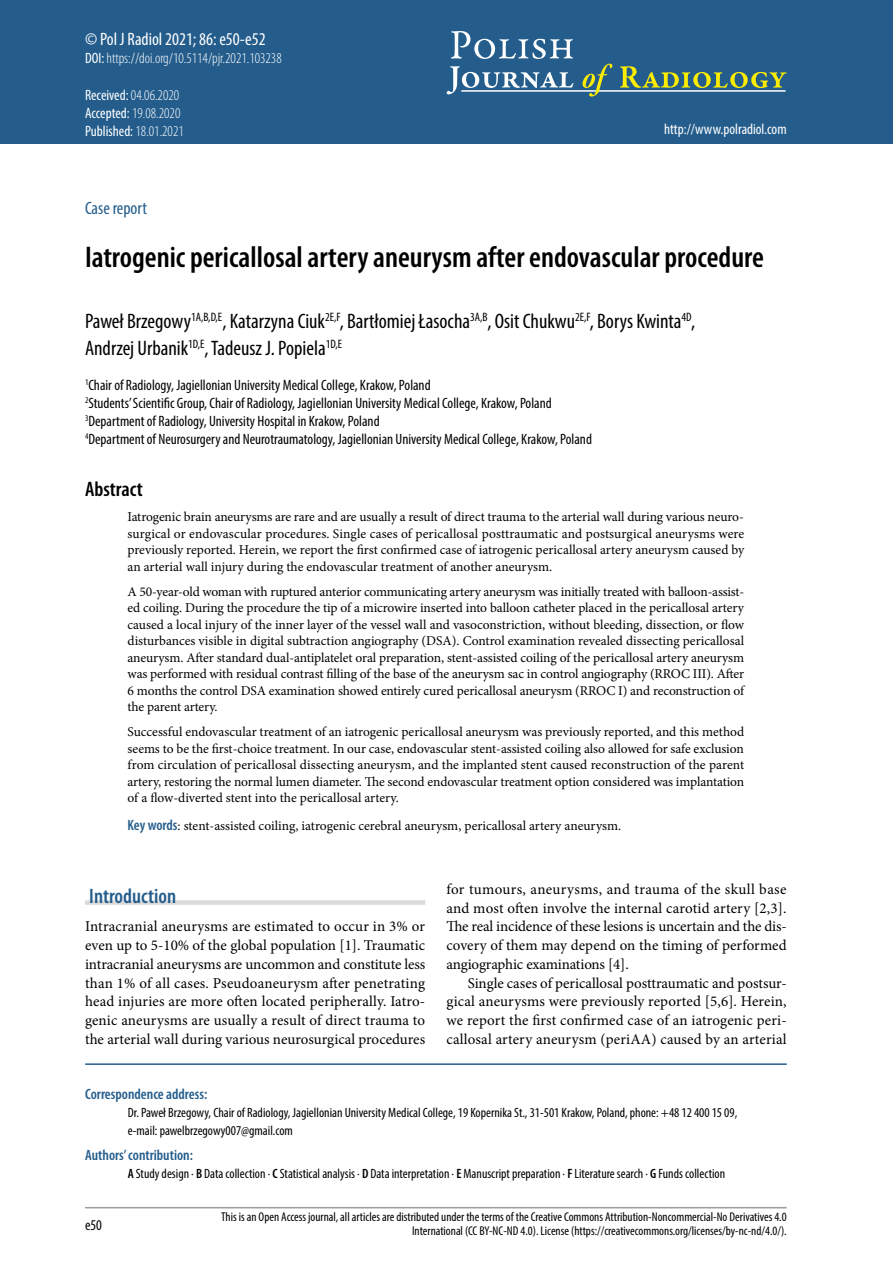
<style>
.page{position:relative;width:893px;height:1263px;background:#fff}
.page>*{position:absolute;margin:0;border:0;box-sizing:border-box;transform-origin:0 0}
.t1{font:600 condensed 30px "Myriad Pro";color:#000}
.t2{font:condensed 21px/27px "Myriad Pro";color:#000}
.t3{font:600 condensed 21px "Myriad Pro";color:#245d8c}
.t4{font:600 condensed 21px "Myriad Pro";color:#000}
.t5{font:condensed 18px "Myriad Pro";color:#fff}
.t6{font:condensed 18px "Myriad Pro";color:#245d8c}
.t7{font:15px/18.8px "Minion Pro";color:#000;text-align:justify}
.t8{font:condensed 15px/18px "Myriad Pro";color:#000}
.t9{font:300 condensed 15px/18px "Myriad Pro";color:#fff}
.t10{font:600 condensed 15px "Myriad Pro";color:#245d8c}
.t11{font:condensed 15px "Myriad Pro";color:#fff}
.t12{font:13.5px/16.5px "Minion Pro";letter-spacing:-.005em;color:#000;text-align:justify}
.t13{font:condensed 13.5px/18px "Myriad Pro";color:#000}
.t14{font:condensed 12.75px/14.2px "Myriad Pro";color:#000;text-align:right}
.s1{font-weight:400}
.s2{font-family:"Myriad Pro";font-weight:600;font-stretch:condensed;font-size:15px;color:#245d8c}
.s3{font-weight:600}
</style>
<div class="page">
<hr style="left:85px;top:1207px;width:702px;height:1px;background:#9d9d9c">
<div style="left:0;top:0;width:893px;height:144px;background:#245d8c"></div>
<svg style="left:451px;top:31px;width:122px;height:28px"></svg>
<svg style="left:446px;top:66px;width:127px;height:28px"></svg>
<hr style="left:461px;top:90px;width:324px;height:2px;background:#fff">
<svg style="left:582px;top:64px;width:30px;height:33px"></svg>
<svg style="left:620px;top:66px;width:167px;height:22px"></svg>
<hr style="left:85px;top:1063px;width:702px;height:2px;background:#245d8c">
<div style="left:85px;top:900px;width:340px;height:5px;background:#dadada"></div>
<h3 class="t5" style="left:85px;top:28px;width:182px">© Pol J Radiol 2021; 86: e50-e52</h3>
<p class="t9" style="left:85px;top:48px;width:198px"><span class="s1">DOI:</span> https://doi.org/10.5114/pjr.2021.103238</p>
<p class="t9" style="left:85px;top:86px;width:100px"><span class="s1">Received:</span> 04.06.2020<br><span class="s1">Accepted:</span> 19.08.2020<br><span class="s1">Published:</span> 18.01.2021</p>
<p class="t11" style="left:664px;top:120px;width:124px">http://www.polradiol.com</p>
<h3 class="t6" style="left:85px;top:197px;width:63px">Case report</h3>
<h1 class="t1" style="left:85px;top:238px;width:680px">Iatrogenic pericallosal artery aneurysm after endovascular procedure</h1>
<h2 class="t2" style="left:85px;top:307px;width:612px">Paweł Brzegowy<sup>1A,B,D,E</sup>, Katarzyna Ciuk<sup>2E,F</sup>, Bartłomiej Łasocha<sup>3A,B</sup>, Osit Chukwu<sup>2E,F</sup>, Borys Kwinta<sup>4D</sup>,<br>Andrzej Urbanik<sup>1D,E</sup>, Tadeusz J. Popiela<sup>1D,E</sup></h2>
<p class="t8" style="left:85px;top:375px;width:508px"><sup>1</sup>Chair of Radiology, Jagiellonian University Medical College, Krakow, Poland<br><sup>2</sup>Students’ Scientific Group, Chair of Radiology, Jagiellonian University Medical College, Krakow, Poland <sup>3</sup>Department of Radiology, University Hospital in Krakow, Poland<br><sup>4</sup>Department of Neurosurgery and Neurotraumatology, Jagiellonian University Medical College, Krakow, Poland</p>
<h2 class="t4" style="left:85px;top:476px;width:59px">Abstract</h2>
<p class="t12" style="left:128px;top:509px;width:618px">Iatrogenic brain aneurysms are rare and are usually a result of direct trauma to the arterial wall during various neuro&shy;surgical or endovascular procedures. Single cases of pericallosal posttraumatic and postsurgical aneurysms were previously reported. Herein, we report the first confirmed case of iatrogenic pericallosal artery aneurysm caused by an arterial wall injury during the endovascular treatment of another aneurysm.</p>
<p class="t12" style="left:128px;top:583px;width:618px">A 50-year-old woman with ruptured anterior communicating artery aneurysm was initially treated with balloon-assist&shy;ed coiling. During the procedure the tip of a microwire inserted into balloon catheter placed in the pericallosal artery caused a local injury of the inner layer of the vessel wall and vasoconstriction, without bleeding, dissection, or flow disturbances visible in digital subtraction angiography (DSA). Control examination revealed dissecting pericallosal aneurysm. After standard dual-antiplatelet oral preparation, stent-assisted coiling of the pericallosal artery aneurysm was performed with residual contrast filling of the base of the aneurysm sac in control angiography (RROC III). After 6 months the control DSA examination showed entirely cured pericallosal aneurysm (RROC I) and reconstruction of the parent artery.</p>
<p class="t12" style="left:128px;top:724px;width:618px">Successful endovascular treatment of an iatrogenic pericallosal aneurysm was previously reported, and this method seems to be the first-choice treatment. In our case, endovascular stent-assisted coiling also allowed for safe exclusion from circulation of pericallosal dissecting aneurysm, and the implanted stent caused reconstruction of the parent artery, restoring the normal lumen diameter. The second endovascular treatment option considered was implantation of a flow-diverted stent into the pericallosal artery.</p>
<p class="t12" style="left:128px;top:817px;width:495px"><span class="s2">Key words</span>: stent-assisted coiling, iatrogenic cerebral aneurysm, pericallosal artery aneurysm.</p>
<h2 class="t3" style="left:89px;top:883px;width:88px">Introduction</h2>
<p class="t7" style="left:85px;top:917px;width:342px">Intracranial aneurysms are estimated to occur in 3% or even up to 5-10% of the global population [1]. Traumatic intracranial aneurysms are uncommon and constitute less than 1% of all cases. Pseudoaneurysm after penetrating head injuries are more often located peripherally. Iatro&shy;genic aneurysms are usually a result of direct trauma to the arterial wall during various neurosurgical procedures</p>
<p class="t7" style="left:446px;top:880px;width:342px">for tumours, aneurysms, and trauma of the skull base and most often involve the internal carotid artery [2,3].<br>The real incidence of these lesions is uncertain and the dis&shy;covery of them may depend on the timing of performed angiographic examinations [4].</p>
<p class="t7" style="left:446px;top:973px;width:342px;text-indent:21px">Single cases of pericallosal posttraumatic and postsur&shy;gical aneurysms were previously reported [5,6]. Herein, we report the first confirmed case of an iatrogenic peri&shy;callosal artery aneurysm (periAA) caused by an arterial</p>
<p class="t10" style="left:85px;top:1085px;width:124px">Correspondence address:</p>
<p class="t13" style="left:128px;top:1103px;width:611px">Dr. Paweł Brzegowy, Chair of Radiology, Jagiellonian University Medical College, 19 Kopernika St., 31-501 Krakow, Poland, phone: +48 12 400 15 09, e-mail: pawelbrzegowy007@gmail.com</p>
<p class="t10" style="left:85px;top:1146px;width:109px">Authors’ contribution:</p>
<p class="t13" style="left:128px;top:1164px;width:599px"><span class="s3">A</span> Study design ∙ <span class="s3">B</span> Data collection ∙ <span class="s3">C</span> Statistical analysis ∙ <span class="s3">D</span> Data interpretation ∙ <span class="s3">E</span> Manuscript preparation ∙ <span class="s3">F</span> Literature search ∙ <span class="s3">G</span> Funds collection</p>
<p class="t8" style="left:85px;top:1216px;width:18px">e50</p>
<p class="t14" style="left:221px;top:1209px;width:567px">This is an Open Access journal, all articles are distributed under the terms of the Creative Commons Attribution-Noncommercial-No Derivatives 4.0<br>International (CC BY-NC-ND 4.0). License (https://creativecommons.org/licenses/by-nc-nd/4.0/).</p>
</div>
